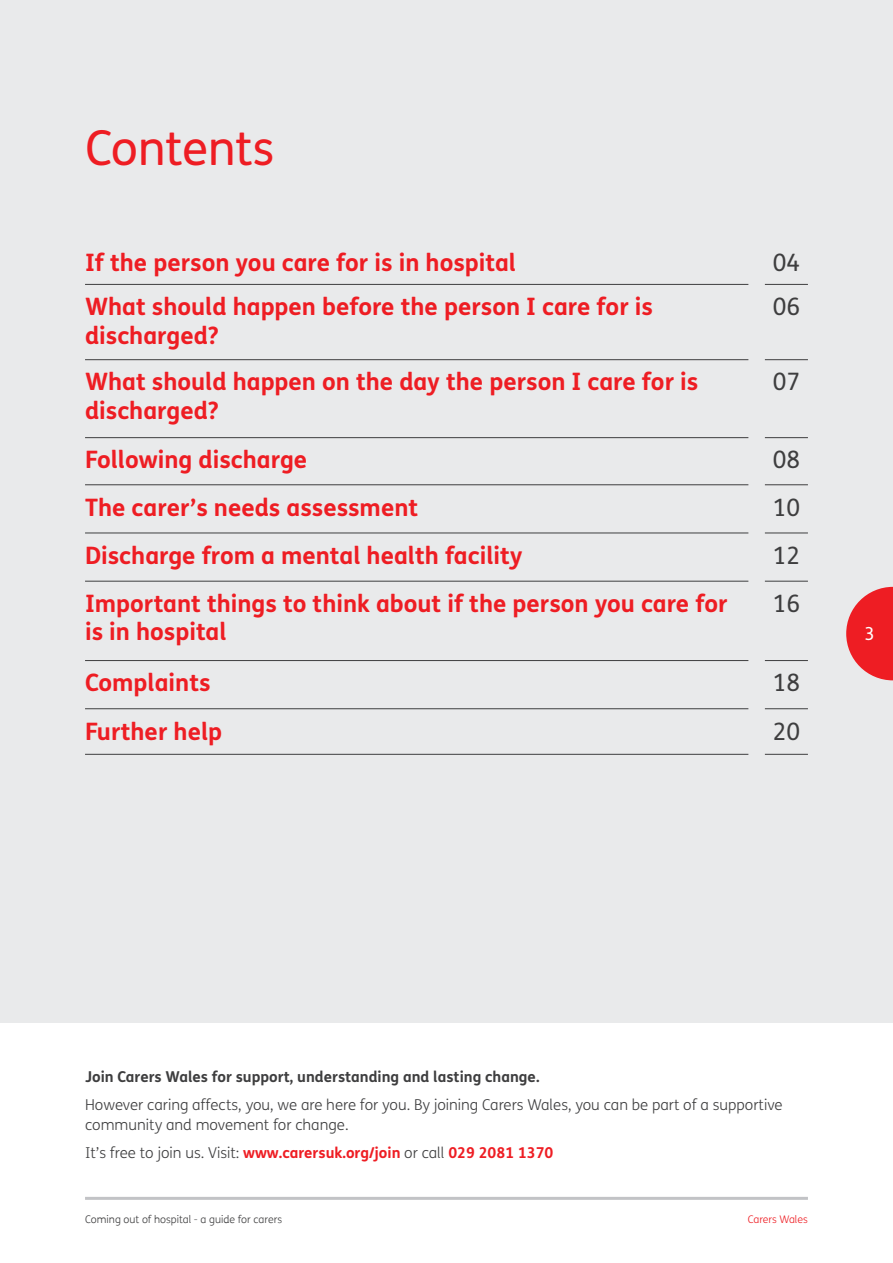
<style>
.page{position:relative;width:893px;height:1263px;background:#fff}
.page>*{position:absolute;margin:0;border:0;box-sizing:border-box;transform-origin:0 0}
.t1{font:48px "FS Me";letter-spacing:-.015em;color:#ee1d23}
.t2{font:700 24px/28.5px "FS Me";color:#ee1d23}
.t3{font:24px "FS Me";color:#3e3e3f}
.t4{font:18px "FS Me";color:#fff}
.t5{font:300 15px/19.5px "FS Me";color:#3e3e3f}
.t6{font:700 15px "FS Me";color:#ee1d23}
.t7{font:700 15px "FS Me";color:#3e3e3f}
.t8{font:300 10.5px "FS Me";color:#ee1d23}
.s1{font-style:inherit}
.s2{font-weight:300;color:#3e3e3f}
</style>
<div class="page">
<div style="left:0;top:0;width:893px;height:1022px;background:#e9eaeb"></div>
<hr style="left:85px;top:284px;width:663px;height:1px;background:#3e3e3f">
<hr style="left:765px;top:284px;width:43px;height:1px;background:#3e3e3f">
<hr style="left:85px;top:359px;width:663px;height:1px;background:#3e3e3f">
<hr style="left:765px;top:359px;width:43px;height:1px;background:#3e3e3f">
<hr style="left:85px;top:437px;width:663px;height:1px;background:#3e3e3f">
<hr style="left:765px;top:437px;width:43px;height:1px;background:#3e3e3f">
<hr style="left:85px;top:533px;width:663px;height:1px;background:#3e3e3f">
<hr style="left:765px;top:533px;width:43px;height:1px;background:#3e3e3f">
<hr style="left:85px;top:581px;width:663px;height:1px;background:#3e3e3f">
<hr style="left:765px;top:581px;width:43px;height:1px;background:#3e3e3f">
<hr style="left:85px;top:660px;width:663px;height:1px;background:#3e3e3f">
<hr style="left:765px;top:660px;width:43px;height:1px;background:#3e3e3f">
<hr style="left:85px;top:708px;width:663px;height:1px;background:#3e3e3f">
<hr style="left:765px;top:708px;width:43px;height:1px;background:#3e3e3f">
<hr style="left:85px;top:754px;width:663px;height:1px;background:#3e3e3f">
<hr style="left:765px;top:754px;width:43px;height:1px;background:#3e3e3f">
<hr style="left:85px;top:484px;width:663px;height:1px;background:#3e3e3f">
<hr style="left:765px;top:484px;width:43px;height:1px;background:#3e3e3f">
<hr style="left:85px;top:1197px;width:723px;height:3px;background:#c2c3c6">
<svg style="left:846px;top:587px;width:47px;height:93px"></svg>
<h1 class="t1" style="left:85px;top:120px;width:191px">Contents</h1>
<p class="t2" style="left:85px;top:248px;width:433px">If the person you care for is in hospital</p>
<p class="t3" style="left:773px;top:248px;width:29px">04</p>
<p class="t2" style="left:85px;top:292px;width:569px">What should happen before the person I care for is discharged?</p>
<p class="t3" style="left:773px;top:293px;width:29px">06</p>
<p class="t2" style="left:85px;top:368px;width:615px">What should happen on the day the person I care for is discharged?</p>
<p class="t3" style="left:773px;top:368px;width:29px">07</p>
<p class="t2" style="left:85px;top:446px;width:224px">Following discharge</p>
<p class="t3" style="left:773px;top:446px;width:29px">08</p>
<p class="t2" style="left:85px;top:493px;width:335px">The carer’s <span class="s1">needs</span> assessment</p>
<p class="t3" style="left:773px;top:493px;width:29px">10</p>
<p class="t2" style="left:85px;top:541px;width:439px">Discharge from a mental health facility</p>
<p class="t3" style="left:773px;top:541px;width:29px">12</p>
<p class="t2" style="left:85px;top:589px;width:644px">Important things to think about if the person you care for is in hospital</p>
<p class="t3" style="left:773px;top:590px;width:29px">16</p>
<p class="t2" style="left:85px;top:669px;width:127px">Complaints</p>
<p class="t3" style="left:773px;top:669px;width:29px">18</p>
<p class="t2" style="left:85px;top:717px;width:139px">Further help</p>
<p class="t3" style="left:773px;top:717px;width:29px">20</p>
<p class="t4" style="left:864px;top:624px;width:12px">3</p>
<p class="t7" style="left:85px;top:1067px;width:456px">Join Carers Wales for support, understanding and lasting change.</p>
<p class="t5" style="left:85px;top:1095px;width:699px">However caring affects, you, we are here for you. By joining Carers Wales, you can be part of a supportive community and movement for change.</p>
<p class="t6" style="left:85px;top:1143px;width:470px"><span class="s2">It’s free to join us. Visit:</span> www.carersuk.org/join <span class="s2">or call</span> 029 2081 1370</p>
<p class="t8" style="left:748px;top:1213px;width:62px">Carers Wales</p>
</div>
